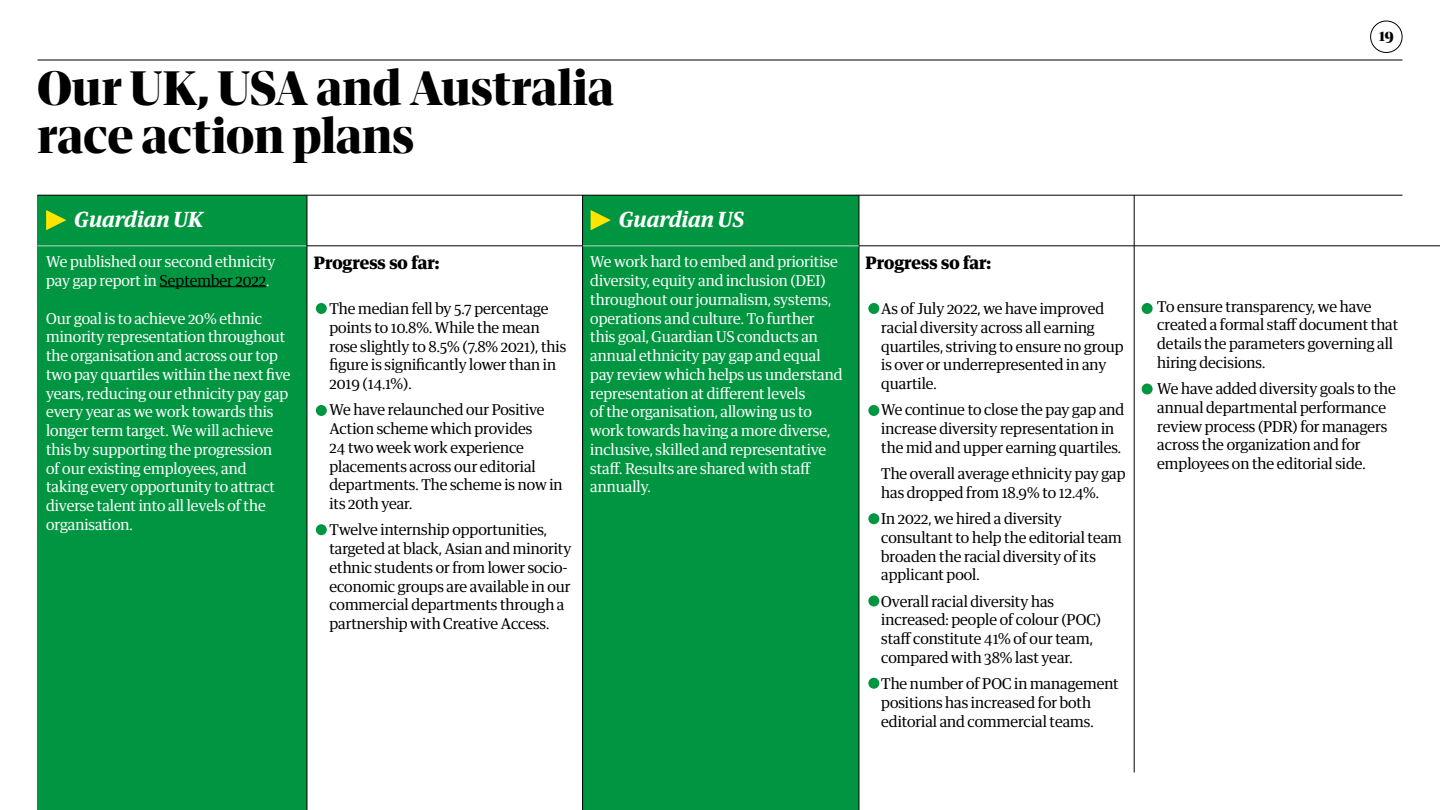
<style>
.page{position:relative;width:1440px;height:810px;background:#fff}
.page>*{position:absolute;margin:0;border:0;box-sizing:border-box;transform-origin:0 0}
.t1{font:700 46.72px/48.3px "GT Guardian Titlepiece";color:#000}
.t2{font:italic 600 21px "GH Guardian Headline";color:#fff}
.t3{font:700 17.25px "GH Guardian Headline";color:#000}
.t4{font:15px/18.8px "GH Guardian Headline";color:#000}
.t5{font:15px/18.8px "GH Guardian Headline";color:#fff}
.t6{font:700 15px "GT Guardian Titlepiece";color:#000}
.s1{color:#000}
</style>
<div class="page">
<hr style="left:38px;top:60px;width:1364px;height:1px;background:#000">
<hr style="left:38px;top:246px;width:1402px;height:1px;background:#000">
<div style="left:583px;top:195px;width:276px;height:615px;background:#009641"></div>
<div style="left:38px;top:195px;width:269px;height:615px;background:#009641"></div>
<hr style="left:160px;top:286px;width:106px;height:1px;background:#000">
<hr style="left:38px;top:246px;width:269px;height:1px;background:#bfd3d0">
<hr style="left:307px;top:195px;width:1px;height:615px;background:#000">
<hr style="left:582px;top:195px;width:1px;height:615px;background:#000">
<hr style="left:859px;top:195px;width:1px;height:615px;background:#000">
<div style="left:316px;top:303px;width:11px;height:11px;background:#009641;border-radius:50%"></div>
<div style="left:316px;top:405px;width:11px;height:11px;background:#009641;border-radius:50%"></div>
<div style="left:316px;top:524px;width:11px;height:11px;background:#009641;border-radius:50%"></div>
<svg style="left:591px;top:210px;width:20px;height:20px"></svg>
<div style="left:868px;top:303px;width:11px;height:11px;background:#009641;border-radius:50%"></div>
<div style="left:868px;top:405px;width:11px;height:11px;background:#009641;border-radius:50%"></div>
<div style="left:868px;top:513px;width:11px;height:11px;background:#009641;border-radius:50%"></div>
<hr style="left:583px;top:246px;width:276px;height:1px;background:#bfd3d0">
<div style="left:868px;top:595px;width:11px;height:11px;background:#009641;border-radius:50%"></div>
<div style="left:868px;top:678px;width:11px;height:11px;background:#009641;border-radius:50%"></div>
<hr style="left:1134px;top:195px;width:1px;height:577px;background:#000">
<div style="left:1142px;top:303px;width:11px;height:11px;background:#009641;border-radius:50%"></div>
<div style="left:1142px;top:384px;width:11px;height:10px;background:#009641;border-radius:50%"></div>
<svg style="left:46px;top:210px;width:20px;height:20px"></svg>
<div style="left:1370px;top:21px;width:32px;height:32px;border:1px solid #000;border-radius:50%"></div>
<hr style="left:38px;top:195px;width:1364px;height:1px;background:#000">
<h1 class="t1" style="left:38px;top:60px;width:578px">Our UK, USA and Australia race action plans</h1>
<h2 class="t2" style="left:74px;top:201px;width:131px">Guardian UK</h2>
<p class="t5" style="left:46px;top:251px;width:231px">We published our second ethnicity pay gap report in <span class="s1">September 2022</span>.</p>
<p class="t5" style="left:46px;top:307px;width:246px">Our goal is to achieve 20% ethnic minority representation throughout the organisation and across our top two pay quartiles within the next five years, reducing our ethnicity pay gap every year as we work towards this longer term target. We will achieve this by supporting the progression<br>of our existing employees, and taking every opportunity to attract diverse talent into all levels of the organisation.</p>
<p class="t3" style="left:314px;top:248px;width:127px">Progress so far:</p>
<p class="t4" style="left:329px;top:298px;width:238px">The median fell by 5.7 percentage points to 10.8%. While the mean rose slightly to 8.5% (7.8% 2021), this figure is significantly lower than in<br>2019 (14.1%).</p>
<p class="t4" style="left:329px;top:399px;width:235px">We have relaunched our Positive<br>Action scheme which provides<br>24 two week work experience placements across our editorial departments. The scheme is now in its 20th year.</p>
<p class="t4" style="left:329px;top:519px;width:243px">Twelve internship opportunities, targeted at black, Asian and minority ethnic students or from lower socio&shy;economic groups are available in our commercial departments through a partnership with Creative Access.</p>
<h2 class="t2" style="left:619px;top:201px;width:127px">Guardian US</h2>
<p class="t5" style="left:590px;top:251px;width:254px">We work hard to embed and prioritise diversity, equity and inclusion (DEI) throughout our journalism, systems, operations and culture. To further this goal, Guardian US conducts an annual ethnicity pay gap and equal pay review which helps us understand representation at different levels<br>of the organisation, allowing us to work towards having a more diverse, inclusive, skilled and representative staff. Results are shared with staff annually.</p>
<p class="t3" style="left:866px;top:248px;width:127px">Progress so far:</p>
<p class="t4" style="left:881px;top:298px;width:244px">As of July 2022, we have improved racial diversity across all earning quartiles, striving to ensure no group is over or underrepresented in any quartile.</p>
<p class="t4" style="left:881px;top:399px;width:245px">We continue to close the pay gap and increase diversity representation in the mid and upper earning quartiles.</p>
<p class="t4" style="left:881px;top:463px;width:246px">The overall average ethnicity pay gap has dropped from 18.9% to 12.4%.</p>
<p class="t4" style="left:881px;top:508px;width:242px">In 2022, we hired a diversity consultant to help the editorial team broaden the racial diversity of its applicant pool.</p>
<p class="t4" style="left:881px;top:590px;width:221px">Overall racial diversity has increased: people of colour (POC) staff constitute 41% of our team, compared with 38% last year.</p>
<p class="t4" style="left:881px;top:673px;width:239px">The number of POC in management positions has increased for both editorial and commercial teams.</p>
<p class="t6" style="left:1379px;top:23px;width:17px">19</p>
<p class="t4" style="left:1157px;top:295px;width:242px">To ensure transparency, we have created a formal staff document that details the parameters governing all hiring decisions.</p>
<p class="t4" style="left:1157px;top:378px;width:240px">We have added diversity goals to the annual departmental performance review process (PDR) for managers across the organization and for employees on the editorial side.</p>
</div>
